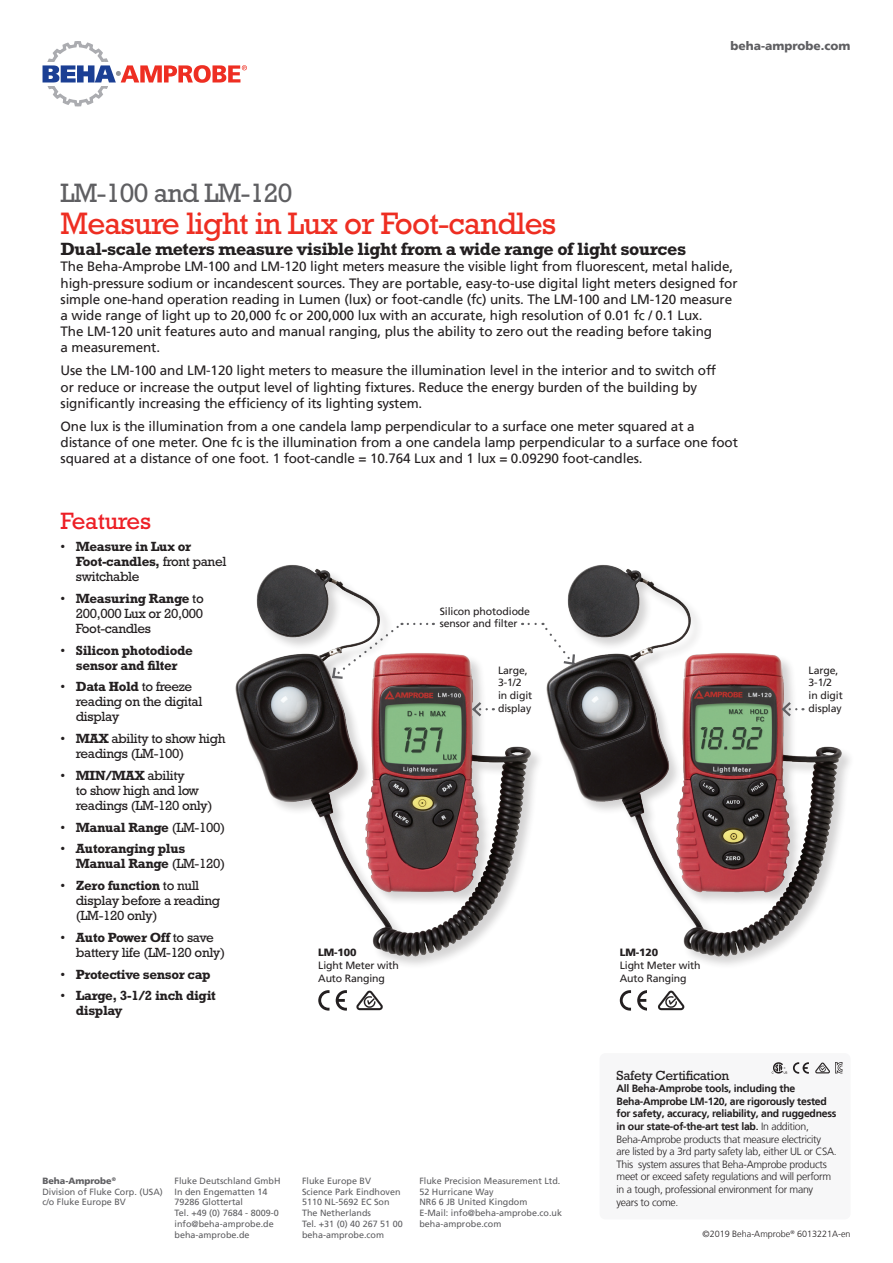
<style>
.page{position:relative;width:893px;height:1263px;background:#fff}
.page>*{position:absolute;margin:0;border:0;box-sizing:border-box;transform-origin:0 0}
.t1{font:31.5px "Rockwell Std";letter-spacing:-.025em;color:#ee2e22}
.t2{font:27px "Rockwell Std";letter-spacing:-.025em;color:#5f5f62}
.t3{font:24px "Rockwell Std";letter-spacing:-.01em;color:#ed1f26}
.t4{font:700 18px "Rockwell Std";letter-spacing:-.025em;color:#231f20}
.t5{font:13.5px/16.2px "Frutiger LT";letter-spacing:-.01em;color:#231f20}
.t6{font:13.5px/15px "Rockwell Std";letter-spacing:-.025em;color:#231f20}
.t7{font:700 13.5px/15px "Rockwell Std";letter-spacing:-.025em;color:#231f20}
.t8{font:900 12px "Frutiger LT";color:#5f5f62}
.t9{font:300 10.5px/12.6px "Frutiger LT";letter-spacing:-.025em;color:#231f20}
.t10{font:10.5px/12.6px "Frutiger LT";letter-spacing:-.01em;color:#231f20}
.t11{font:900 10.5px "Frutiger LT";letter-spacing:-.015em;color:#231f20}
.t12{font:9px/10.8px "Frutiger LT";color:#5f5f62}
.t13{font:300 9px "Frutiger LT";color:#231f20}
.s1{font-weight:400}
.s2{font-weight:700}
.s3{font-weight:900}
</style>
<div class="page">
<svg style="left:43px;top:41px;width:204px;height:66px"></svg>
<img style="left:546px;top:564px;width:304px;height:401px">
<img style="left:235px;top:565px;width:304px;height:400px">
<svg style="left:620px;top:990px;width:11px;height:20px"></svg>
<svg style="left:637px;top:990px;width:10px;height:20px"></svg>
<svg style="left:658px;top:990px;width:26px;height:20px"></svg>
<svg style="left:318px;top:990px;width:11px;height:20px"></svg>
<svg style="left:336px;top:990px;width:11px;height:20px"></svg>
<svg style="left:356px;top:990px;width:27px;height:20px"></svg>
<div style="left:600px;top:1053px;width:251px;height:166px;background:#f7f7f8;border-radius:6px"></div>
<svg style="left:793px;top:1062px;width:16px;height:12px"></svg>
<svg style="left:772px;top:1062px;width:15px;height:12px"></svg>
<svg style="left:815px;top:1062px;width:27px;height:11px"></svg>
<svg style="left:522px;top:623px;width:54px;height:43px"></svg>
<svg style="left:408px;top:623px;width:26px;height:2px"></svg>
<svg style="left:331px;top:623px;width:71px;height:57px"></svg>
<svg style="left:780px;top:700px;width:23px;height:19px"></svg>
<svg style="left:470px;top:700px;width:24px;height:19px"></svg>
<p class="t8" style="left:730px;top:38px;width:122px">beha-amprobe.com</p>
<h2 class="t2" style="left:61px;top:177px;width:233px">LM-100 and LM-120</h2>
<h1 class="t1" style="left:61px;top:205px;width:497px">Measure light in Lux or Foot-candles</h1>
<h3 class="t4" style="left:61px;top:238px;width:627px">Dual-scale meters measure visible light from a wide range of light sources</h3>
<p class="t5" style="left:61px;top:259px;width:678px">The Beha-Amprobe LM-100 and LM-120 light meters measure the visible light from fluorescent, metal halide, high-pressure sodium or incandescent sources. They are portable, easy-to-use digital light meters designed for simple one-hand operation reading in Lumen (lux) or foot-candle (fc) units. The LM-100 and LM-120 measure a wide range of light up to 20,000 fc or 200,000 lux with an accurate, high resolution of 0.01 fc / 0.1 Lux.<br>The LM-120 unit features auto and manual ranging, plus the ability to zero out the reading before taking<br>a measurement.</p>
<p class="t5" style="left:61px;top:363px;width:657px">Use the LM-100 and LM-120 light meters to measure the illumination level in the interior and to switch off or reduce or increase the output level of lighting fixtures. Reduce the energy burden of the building by significantly increasing the efficiency of its lighting system.</p>
<p class="t5" style="left:61px;top:418px;width:679px">One lux is the illumination from a one candela lamp perpendicular to a surface one meter squared at a distance of one meter. One fc is the illumination from a one candela lamp perpendicular to a surface one foot squared at a distance of one foot. 1 foot-candle = 10.764 Lux and 1 lux = 0.09290 foot-candles.</p>
<h3 class="t3" style="left:61px;top:507px;width:92px">Features</h3>
<p class="t7" style="left:76px;top:539px;width:152px;text-indent:-15px"><span class="s1">•</span> Measure in Lux or<br>Foot-candles, <span class="s1">front panel switchable</span></p>
<p class="t6" style="left:76px;top:591px;width:129px;text-align:justify;text-indent:-15px">• <span class="s2">Measuring Range</span> to 200,000 Lux or 20,000<br>Foot-candles</p>
<p class="t7" style="left:61px;top:642px;width:134px;text-align:center"><span class="s1">•</span> Silicon photodiode sensor and filter</p>
<p class="t6" style="left:76px;top:679px;width:128px;text-indent:-15px">• <span class="s2">Data Hold</span> to freeze reading on the digital display</p>
<p class="t6" style="left:76px;top:731px;width:151px;text-indent:-15px">• <span class="s2">MAX</span> ability to show high readings (LM-100)</p>
<p class="t6" style="left:76px;top:768px;width:138px;text-indent:-15px">• <span class="s2">MIN/MAX</span> ability<br>to show high and low readings (LM-120 only)</p>
<p class="t7" style="left:61px;top:819px;width:166px"><span class="s1">•</span> Manual Range <span class="s1">(LM-100)</span></p>
<p class="t7" style="left:76px;top:841px;width:151px;text-indent:-15px"><span class="s1">•</span> Autoranging plus<br>Manual Range <span class="s1">(LM-120)</span></p>
<p class="t6" style="left:76px;top:878px;width:146px;text-indent:-15px">• <span class="s2">Zero function</span> to null display before a reading (LM-120 only)</p>
<p class="t6" style="left:76px;top:930px;width:151px;text-indent:-15px">• <span class="s2">Auto Power Off</span> to save battery life (LM-120 only)</p>
<p class="t7" style="left:61px;top:966px;width:151px"><span class="s1">•</span> Protective sensor cap</p>
<p class="t7" style="left:76px;top:988px;width:141px;text-indent:-15px"><span class="s1">•</span> Large, 3-1/2 inch digit display</p>
<p class="t10" style="left:440px;top:605px;width:92px">Silicon photodiode sensor and filter</p>
<p class="t10" style="left:498px;top:664px;width:36px">Large,<br>3-1/2 in digit display</p>
<p class="t11" style="left:318px;top:946px;width:40px">LM-100</p>
<p class="t10" style="left:318px;top:959px;width:82px">Light Meter with<br>Auto Ranging</p>
<p class="t11" style="left:620px;top:946px;width:40px">LM-120</p>
<p class="t10" style="left:620px;top:959px;width:82px">Light Meter with<br>Auto Ranging</p>
<p class="t10" style="left:808px;top:664px;width:36px">Large,<br>3-1/2 in digit display</p>
<p class="t12" style="left:42px;top:1175px;width:122px"><span class="s3">Beha-Amprobe</span><sup>®<br></sup>Division of Fluke Corp. (USA) c/o Fluke Europe BV</p>
<p class="t12" style="left:174px;top:1175px;width:108px">Fluke Deutschland GmbH<br>In den Engematten 14<br>79286 Glottertal<br>Tel. +49 (0) 7684 - 8009-0 info@beha-amprobe.de beha-amprobe.de</p>
<p class="t12" style="left:419px;top:1175px;width:144px">Fluke Precision Measurement Ltd.<br>52 Hurricane Way<br>NR6 6 JB United Kingdom<br>E-Mail: info@beha-amprobe.co.uk beha-amprobe.com</p>
<p class="t12" style="left:302px;top:1175px;width:102px">Fluke Europe BV<br>Science Park Eindhoven<br>5110 NL-5692 EC Son<br>The Netherlands<br>Tel. +31 (0) 40 267 51 00 beha-amprobe.com</p>
<p class="t6" style="left:616px;top:1067px;width:114px">Safety Certification</p>
<p class="t9" style="left:616px;top:1082px;width:222px"><span class="s2">All Beha-Amprobe tools, including the Beha-Amprobe LM-120, are rigorously tested for safety, accuracy, reliability, and ruggedness in our state-of-the-art test lab.</span> In addition, Beha-Amprobe products that measure electricity are listed by a 3rd party safety lab, either UL or CSA.<br>This system assures that Beha-Amprobe products meet or exceed safety regulations and will perform in a tough, professional environment for many years to come.</p>
<p class="t13" style="left:703px;top:1229px;width:149px">©2019 Beha-Amprobe<sup>®</sup> 6013221A-en</p>
</div>
